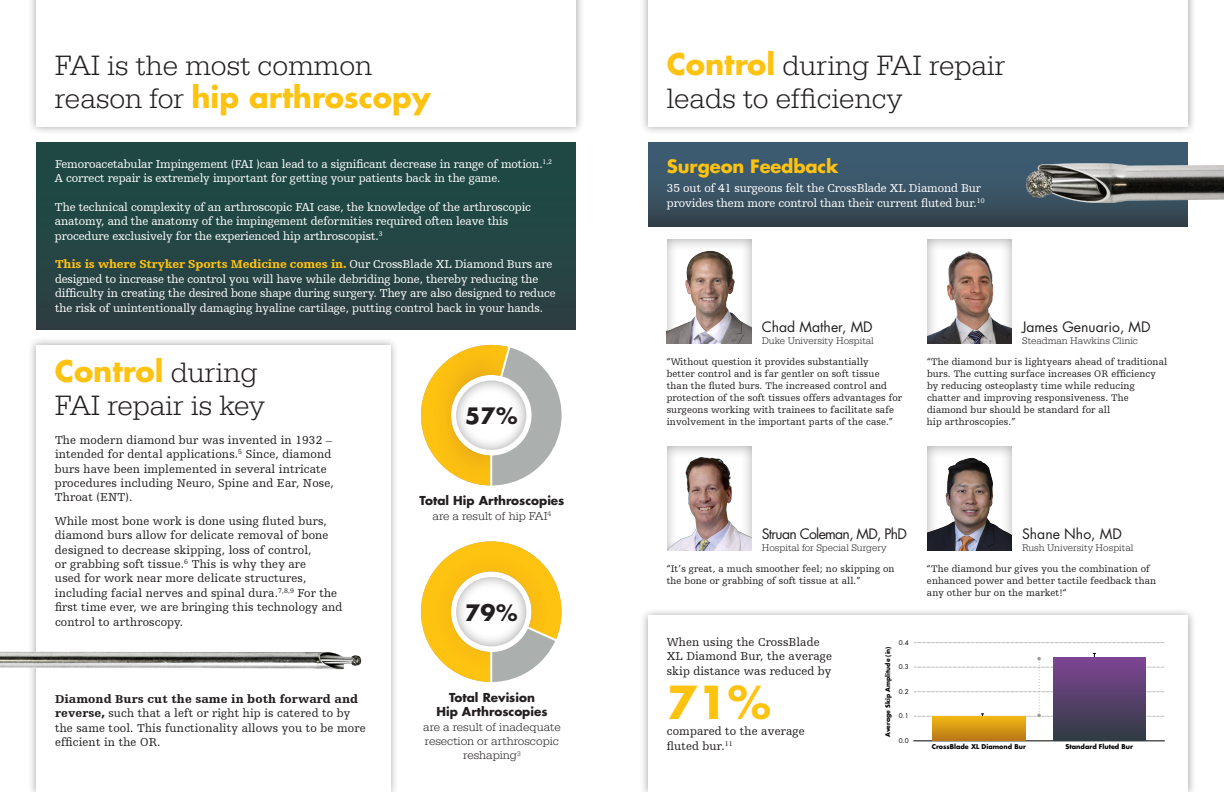
<style>
.page{position:relative;width:1224px;height:792px;background:#fff}
.page>*{position:absolute;margin:0;border:0;box-sizing:border-box;transform-origin:0 0}
.t1{font:700 44.3px "Futura Std";color:#fec210}
.t2{font:300 29px/33px "URW Egyptienne TOT";color:#231f20}
.t3{font:700 29px "Futura Std";color:#fec210}
.t4{font:700 22px "Futura Std";color:#231f20}
.t5{font:700 18px "Futura Std";letter-spacing:-.01em;color:#fec210}
.t6{font:14px "Futura Std";color:#231f20}
.t7{font:14px "Futura Std";letter-spacing:-.05em;color:#231f20}
.t8{font:12px/14.4px "Humanist Slabserif 712 BT";letter-spacing:-.01em;color:#fff}
.t9{font:12px/14.4px "Humanist Slabserif 712 BT";letter-spacing:.01em;color:#231f20}
.t10{font:300 12px/14.4px "URW Egyptienne TOT";color:#231f20;text-align:center}
.t11{font:700 12px/14.4px "Futura Std";color:#231f20;text-align:center}
.t12{font:10px/12px "Humanist Slabserif 712 BT";letter-spacing:.01em;color:#231f20}
.t13{font:300 10px "URW Egyptienne TOT";color:#231f20}
.t14{font:700 6.5px "Futura Std";color:#000}
.t15{font:6.5px "Futura Std";color:#000}
.t16{font:700 6.1px "Futura Std";color:#000}
.s1{font-family:"URW Egyptienne TOT";font-weight:300;color:#231f20}
.s2{font-weight:900;color:#fec210}
.s3{font-family:"Futura Std";font-weight:700;color:#fec210}
.s4{font-weight:900}
</style>
<div class="page">
<div style="left:28px;top:0;width:557px;height:135px;background:#231f20;opacity:.4"></div>
<div style="left:36px;top:0;width:540px;height:127px;background:#fff"></div>
<div style="left:28px;top:337px;width:371px;height:455px;background:#231f20;opacity:.4"></div>
<div style="left:36px;top:345px;width:354px;height:447px;background:#fff"></div>
<div style="left:640px;top:607px;width:557px;height:185px;background:#231f20;opacity:.4"></div>
<div style="left:648px;top:616px;width:540px;height:176px;background:#fff"></div>
<div style="left:640px;top:0;width:557px;height:135px;background:#231f20;opacity:.4"></div>
<div style="left:648px;top:0;width:540px;height:127px;background:#fff"></div>
<div style="left:36px;top:143px;width:540px;height:187px;background:#234744"></div>
<div style="left:648px;top:143px;width:540px;height:83px;background:linear-gradient(to bottom,#3f6179,#354650)"></div>
<div style="left:421px;top:345px;width:141px;height:141px;border:30px solid #abafae;border-radius:50%"></div>
<svg style="left:421px;top:344px;width:122px;height:142px"></svg>
<hr style="left:490px;top:454px;width:2px;height:36px;background:#fff">
<svg style="left:421px;top:541px;width:141px;height:141px"></svg>
<img style="left:0;top:645px;width:399px;height:36px">
<img style="left:1020px;top:151px;width:204px;height:61px">
<div style="left:665px;top:239px;width:87px;height:106px;background:#231f20;opacity:.4"></div>
<div style="left:665px;top:446px;width:87px;height:106px;background:#231f20;opacity:.4"></div>
<div style="left:926px;top:239px;width:87px;height:106px;background:#231f20;opacity:.4"></div>
<div style="left:926px;top:446px;width:87px;height:106px;background:#231f20;opacity:.4"></div>
<img style="left:667px;top:250px;width:85px;height:94px">
<img style="left:667px;top:457px;width:85px;height:94px">
<img style="left:927px;top:250px;width:85px;height:94px">
<img style="left:927px;top:457px;width:85px;height:94px">
<svg style="left:914px;top:642px;width:250px;height:1px"></svg>
<hr style="left:914px;top:741px;width:250px;height:1px;background:#000">
<div style="left:1053px;top:657px;width:93px;height:84px;background:#353c48"></div>
<svg style="left:932px;top:728px;width:93px;height:13px"></svg>
<svg style="left:914px;top:653px;width:250px;height:75px"></svg>
<h2 class="t2" style="left:55px;top:49px;width:319px">FAI is the most common</h2>
<h2 class="t3" style="left:55px;top:78px;width:377px"><span class="s1">reason for</span> hip arthroscopy</h2>
<p class="t8" style="left:55px;top:156px;width:499px">Femoroacetabular Impingement (FAI )can lead to a significant decrease in range of motion.<sup>1,2<br></sup>A correct repair is extremely important for getting your patients back in the game.</p>
<p class="t8" style="left:55px;top:199px;width:478px">The technical complexity of an arthroscopic FAI case, the knowledge of the arthroscopic anatomy, and the anatomy of the impingement deformities required often leave this procedure exclusively for the experienced hip arthroscopist.<sup>3</sup></p>
<p class="t8" style="left:55px;top:257px;width:502px"><span class="s2">This is where Stryker Sports Medicine comes in.</span> Our CrossBlade XL Diamond Burs are designed to increase the control you will have while debriding bone, thereby reducing the difficulty in creating the desired bone shape during surgery. They are also designed to reduce the risk of unintentionally damaging hyaline cartilage, putting control back in your hands.</p>
<h2 class="t3" style="left:55px;top:352px;width:204px">Control <span class="s1">during</span></h2>
<h2 class="t2" style="left:55px;top:390px;width:211px">FAI repair is key</h2>
<p class="t9" style="left:55px;top:432px;width:280px">The modern diamond bur was invented in 1932 – intended for dental applications.<sup>5</sup> Since, diamond burs have been implemented in several intricate procedures including Neuro, Spine and Ear, Nose, Throat (ENT).</p>
<p class="t9" style="left:55px;top:513px;width:289px">While most bone work is done using fluted burs, diamond burs allow for delicate removal of bone designed to decrease skipping, loss of control,<br>or grabbing soft tissue.<sup>6</sup> This is why they are<br>used for work near more delicate structures, including facial nerves and spinal dura.<sup>7,8,9</sup> For the first time ever, we are bringing this technology and control to arthroscopy.</p>
<h3 class="t4" style="left:465px;top:401px;width:54px">57%</h3>
<p class="t11" style="left:420px;top:494px;width:146px">Total Hip Arthroscopies</p>
<p class="t10" style="left:433px;top:509px;width:120px">are a result of hip FAI<sup>4</sup></p>
<h3 class="t4" style="left:465px;top:598px;width:54px">79%</h3>
<h2 class="t2" style="left:667px;top:49px;width:340px"><span class="s3">Control</span> during FAI repair leads to efficiency</h2>
<h3 class="t5" style="left:667px;top:155px;width:173px">Surgeon Feedback</h3>
<p class="t8" style="left:667px;top:181px;width:319px">35 out of 41 surgeons felt the CrossBlade XL Diamond Bur provides them more control than their current fluted bur.<sup>10</sup></p>
<p class="t6" style="left:762px;top:318px;width:113px">Chad Mather, MD</p>
<p class="t13" style="left:762px;top:335px;width:114px">Duke University Hospital</p>
<p class="t6" style="left:1022px;top:318px;width:130px">James Genuario, MD</p>
<p class="t13" style="left:1022px;top:335px;width:118px">Steadman Hawkins Clinic</p>
<p class="t12" style="left:667px;top:356px;width:237px">“Without question it provides substantially<br>better control and is far gentler on soft tissue than the fluted burs. The increased control and protection of the soft tissues offers advantages for surgeons working with trainees to facilitate safe involvement in the important parts of the case.”</p>
<p class="t12" style="left:927px;top:356px;width:242px">“The diamond bur is lightyears ahead of traditional burs. The cutting surface increases OR efficiency by reducing osteoplasty time while reducing chatter and improving responsiveness. The diamond bur should be standard for all<br>hip arthroscopies.”</p>
<p class="t7" style="left:762px;top:525px;width:147px">Struan Coleman, MD, PhD</p>
<p class="t13" style="left:762px;top:542px;width:126px">Hospital for Special Surgery</p>
<p class="t12" style="left:667px;top:563px;width:229px">“It’s great, a much smoother feel; no skipping on the bone or grabbing of soft tissue at all.”</p>
<p class="t6" style="left:1022px;top:525px;width:101px">Shane Nho, MD</p>
<p class="t13" style="left:1022px;top:542px;width:113px">Rush University Hospital</p>
<p class="t12" style="left:927px;top:563px;width:231px">“The diamond bur gives you the combination of enhanced power and better tactile feedback than any other bur on the market!“</p>
<p class="t9" style="left:667px;top:635px;width:167px">When using the CrossBlade<br>XL Diamond Bur, the average skip distance was reduced by</p>
<p class="t15" style="left:899px;top:638px;width:11px">0.4</p>
<p class="t16" style="left:884px;top:737px;width:92px;rotate:-90deg">Average Skip Amplitude (in)</p>
<p class="t15" style="left:899px;top:663px;width:11px">0.3</p>
<p class="t9" style="left:55px;top:692px;width:312px"><span class="s4">Diamond Burs cut the same in both forward and reverse,</span> such that a left or right hip is catered to by the same tool. This functionality allows you to be more</p>
<h1 class="t1" style="left:667px;top:673px;width:105px">71%</h1>
<p class="t9" style="left:55px;top:735px;width:107px">efficient in the OR.</p>
<p class="t15" style="left:899px;top:687px;width:11px">0.2</p>
<p class="t11" style="left:436px;top:690px;width:113px">Total Revision<br>Hip Arthroscopies</p>
<p class="t10" style="left:423px;top:720px;width:139px">are a result of inadequate resection or arthroscopic reshaping<sup>3</sup></p>
<p class="t15" style="left:899px;top:712px;width:11px">0.1</p>
<p class="t9" style="left:667px;top:724px;width:140px">compared to the average fluted bur.<sup>11</sup></p>
<p class="t15" style="left:899px;top:736px;width:11px">0.0</p>
<p class="t14" style="left:932px;top:743px;width:96px">CrossBlade XL Diamond Bur</p>
<p class="t14" style="left:1066px;top:743px;width:69px">Standard Fluted Bur</p>
</div>
